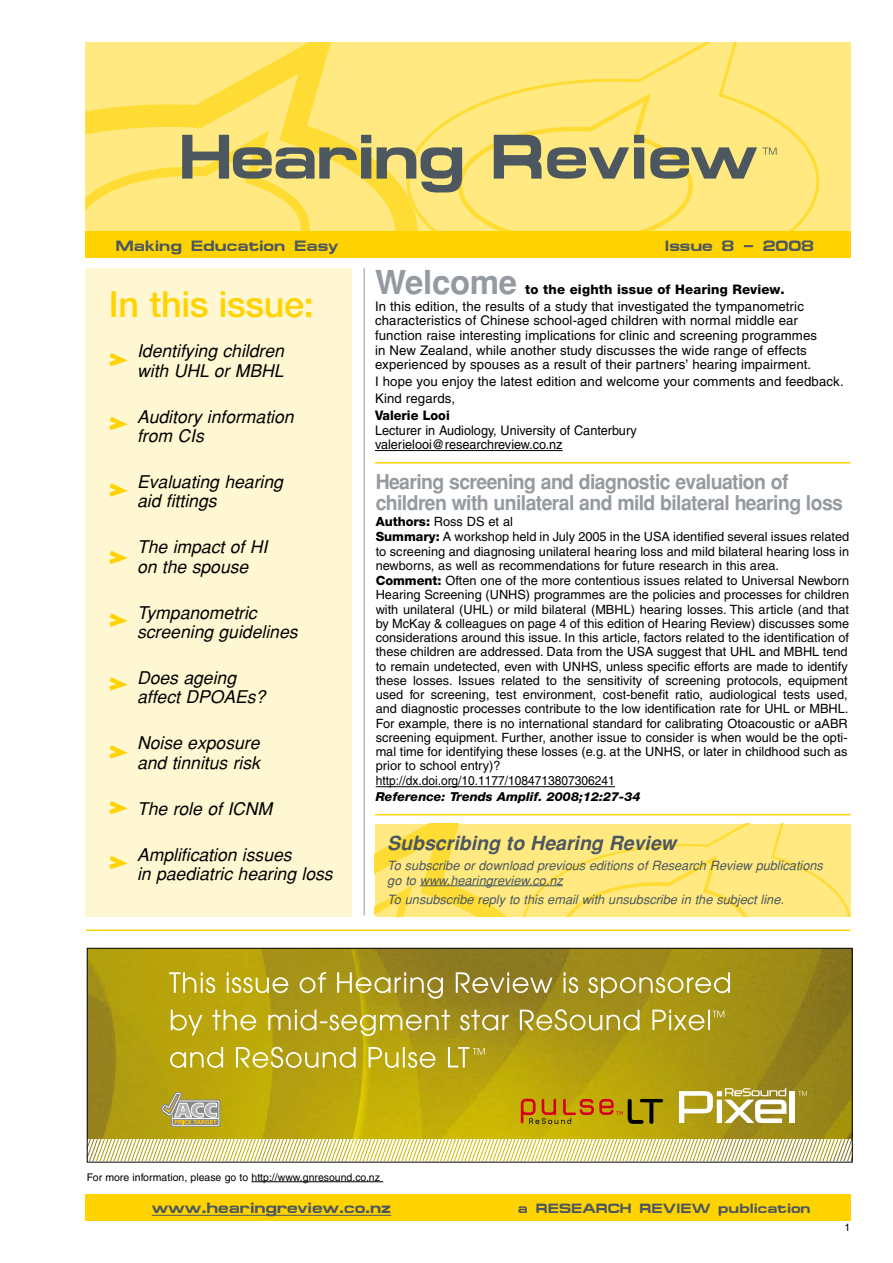
<style>
.page{position:relative;width:893px;height:1263px;background:#fff}
.page>*{position:absolute;margin:0;border:0;box-sizing:border-box;transform-origin:0 0}
.t1{font:500 36px "Helvetica Neue";letter-spacing:-.01em;color:#ffd300}
.t2{font:700 33px "Helvetica";letter-spacing:-.01em;color:#949a9f}
.t3{font:700 20.4px/21px "Helvetica";letter-spacing:-.03em;color:#949a9f;scale:.95 1}
.t4{font:italic 700 19.5px "Helvetica";color:#4c575f}
.t5{font:italic 17.55px/19.5px "Helvetica";color:#000}
.t6{font:700 15px "Micro Extended";color:#4c575f}
.t7{font:700 13.5px "Micro Extended";color:#4c575f}
.t8{font:13.2px/14.7px "Helvetica";letter-spacing:.01em;color:#000}
.t9{font:13.2px/14.7px "Helvetica";letter-spacing:.01em;color:#000;scale:.96 1}
.t10{font:800 13.2px "Helvetica Neue";letter-spacing:.01em;color:#000}
.t11{font:800 13.2px "Helvetica Neue";letter-spacing:.01em;color:#000;scale:.96 1}
.t12{font:12.75px/14.4px "Helvetica";color:#000}
.t13{font:italic 12.75px/15px "Helvetica";color:#4c575f}
.t14{font:italic 800 12.3px "Helvetica Neue";color:#000}
.t15{font:10.5px "Helvetica";color:#000}
.s1{font-family:"Helvetica Neue";font-weight:800}
</style>
<div class="page">
<div style="left:85px;top:43px;width:765px;height:211px;background:#ffe980"></div>
<svg style="left:523px;top:43px;width:298px;height:189px"></svg>
<svg style="left:85px;top:43px;width:292px;height:189px"></svg>
<svg style="left:85px;top:122px;width:286px;height:110px"></svg>
<svg style="left:377px;top:89px;width:399px;height:143px"></svg>
<div style="left:85px;top:1194px;width:765px;height:26px;background:#ffd300"></div>
<hr style="left:152px;top:1215px;width:239px;height:1px;background:#4c575f">
<hr style="left:375px;top:450px;width:188px;height:1px;background:#000">
<hr style="left:375px;top:462px;width:475px;height:1px;background:#ffd300">
<hr style="left:363px;top:268px;width:2px;height:647px;background:#b7bcbf">
<div style="left:85px;top:268px;width:267px;height:648px;background:#fff7d1"></div>
<svg style="left:109px;top:353px;width:19px;height:14px"></svg>
<svg style="left:109px;top:416px;width:19px;height:14px"></svg>
<svg style="left:109px;top:483px;width:19px;height:14px"></svg>
<svg style="left:109px;top:550px;width:19px;height:14px"></svg>
<svg style="left:109px;top:677px;width:19px;height:14px"></svg>
<div style="left:85px;top:232px;width:765px;height:26px;background:#ffd300"></div>
<svg style="left:109px;top:613px;width:19px;height:14px"></svg>
<svg style="left:109px;top:745px;width:19px;height:14px"></svg>
<svg style="left:109px;top:801px;width:19px;height:14px"></svg>
<svg style="left:109px;top:856px;width:19px;height:14px"></svg>
<hr style="left:86px;top:929px;width:764px;height:2px;background:#ffd300">
<hr style="left:375px;top:814px;width:475px;height:1px;background:#ffd300">
<hr style="left:376px;top:786px;width:239px;height:1px;background:#000">
<svg style="left:375px;top:824px;width:475px;height:92px;background:#fee775"></svg>
<hr style="left:420px;top:885px;width:143px;height:1px;background:#4c575f">
<img style="left:89px;top:950px;width:761px;height:189px">
<svg style="left:89px;top:1139px;width:761px;height:21px"></svg>
<svg style="left:521px;top:1099px;width:142px;height:25px;background:#b07f09"></svg>
<div style="left:790px;top:1091px;width:5px;height:32px;background:#fff"></div>
<svg style="left:679px;top:1088px;width:107px;height:35px"></svg>
<svg style="left:798px;top:1091px;width:9px;height:5px"></svg>
<div style="left:171px;top:1099px;width:49px;height:28px;border:1px solid #87888a;border-radius:2px"></div>
<div style="left:173px;top:1101px;width:46px;height:24px;background:#87888a"></div>
<hr style="left:172px;top:1119px;width:47px;height:1px;background:#fff">
<svg style="left:157px;top:1091px;width:60px;height:33px;background:#b6ac6d"></svg>
<svg style="left:169px;top:972px;width:561px;height:27px;background:#b2a23d"></svg>
<svg style="left:171px;top:1009px;width:553px;height:27px;background:#b9a93b"></svg>
<svg style="left:170px;top:1047px;width:315px;height:21px;background:#c5b640"></svg>
<div style="left:87px;top:948px;width:765px;height:214px;border:1px solid #000"></div>
<hr style="left:252px;top:1181px;width:131px;height:1px;background:#000">
<p class="t6" style="left:116px;top:237px;width:224px">Making Education Easy</p>
<p class="t6" style="left:664px;top:237px;width:151px">Issue 8 – 2008</p>
<h1 class="t1" style="left:109px;top:283px;width:206px">In this issue:</h1>
<h3 class="t5" style="left:137px;top:341px;width:148px">Identifying children with UHL or MBHL</h3>
<h3 class="t5" style="left:137px;top:406px;width:158px">Auditory information from CIs</h3>
<h3 class="t5" style="left:137px;top:472px;width:147px">Evaluating hearing aid fittings</h3>
<h3 class="t5" style="left:137px;top:537px;width:132px">The impact of HI on the spouse</h3>
<h3 class="t5" style="left:137px;top:602px;width:162px">Tympanometric screening guidelines</h3>
<h3 class="t5" style="left:137px;top:668px;width:130px">Does ageing affect DPOAEs?</h3>
<h3 class="t5" style="left:137px;top:733px;width:124px">Noise exposure and tinnitus risk</h3>
<h3 class="t5" style="left:137px;top:799px;width:137px">The role of ICNM</h3>
<h3 class="t5" style="left:137px;top:844px;width:197px">Amplification issues<br>in paediatric hearing loss</h3>
<h2 class="t2" style="left:375px;top:263px;width:144px">Welcome</h2>
<p class="t10" style="left:525px;top:281px;width:261px">to the eighth issue of Hearing Review.</p>
<p class="t8" style="left:375px;top:299px;width:444px">In this edition, the results of a study that investigated the tympanometric characteristics of Chinese school-aged children with normal middle ear function raise interesting implications for clinic and screening programmes in New Zealand, while another study discusses the wide range of effects experienced by spouses as a result of their partners’ hearing impairment.</p>
<p class="t8" style="left:375px;top:373px;width:470px;line-height:16.8px">I hope you enjoy the latest edition and welcome your comments and feedback.<br>Kind regards,</p>
<p class="t11" style="left:375px;top:407px;width:79px">Valerie Looi</p>
<p class="t9" style="left:375px;top:422px;width:274px">Lecturer in Audiology, University of Canterbury valerielooi@researchreview.co.nz</p>
<h3 class="t3" style="left:376px;top:471px;width:493px">Hearing screening and diagnostic evaluation of children with unilateral and mild bilateral hearing loss</h3>
<p class="t12" style="left:376px;top:515px;width:475px"><span class="s1">Authors:</span> Ross DS et al<br><span class="s1">Summary:</span> A workshop held in July 2005 in the USA identified several issues related to screening and diagnosing unilateral hearing loss and mild bilateral hearing loss in newborns, as well as recommendations for future research in this area.<br><span class="s1">Comment:</span> Often one of the more contentious issues related to Universal Newborn Hearing Screening (UNHS) programmes are the policies and processes for children with unilateral (UHL) or mild bilateral (MBHL) hearing losses. This article (and that by McKay &amp; colleagues on page 4 of this edition of Hearing Review) discusses some considerations around this issue. In this article, factors related to the identification of these children are addressed. Data from the USA suggest that UHL and MBHL tend to remain undetected, even with UNHS, unless specific efforts are made to identify these losses. Issues related to the sensitivity of screening protocols, equipment used for screening, test environment, cost-benefit ratio, audiological tests used, and diagnostic processes contribute to the low identification rate for UHL or MBHL.<br>For example, there is no international standard for calibrating Otoacoustic or aABR screening equipment. Further, another issue to consider is when would be the opti&shy;mal time for identifying these losses (e.g. at the UNHS, or later in childhood such as prior to school entry)?<br>http://dx.doi.org/10.1177/1084713807306241</p>
<p class="t14" style="left:376px;top:789px;width:266px">Reference: Trends Amplif. 2008;12:27-34</p>
<h3 class="t4" style="left:387px;top:832px;width:290px">Subscribing to Hearing Review</h3>
<p class="t13" style="left:387px;top:857px;width:437px">To subscribe or download previous editions of Research Review publications go to www.hearingreview.co.nz</p>
<p class="t13" style="left:387px;top:892px;width:398px">To unsubscribe reply to this email with unsubscribe in the subject line.</p>
<p class="t15" style="left:87px;top:1171px;width:295px">For more information, please go to http://www.gnresound.co.nz</p>
<p class="t6" style="left:152px;top:1199px;width:241px">www.hearingreview.co.nz</p>
<p class="t7" style="left:518px;top:1201px;width:294px">a RESEARCH REVIEW publication</p>
<p class="t15" style="left:845px;top:1221px;width:7px">1</p>
</div>
